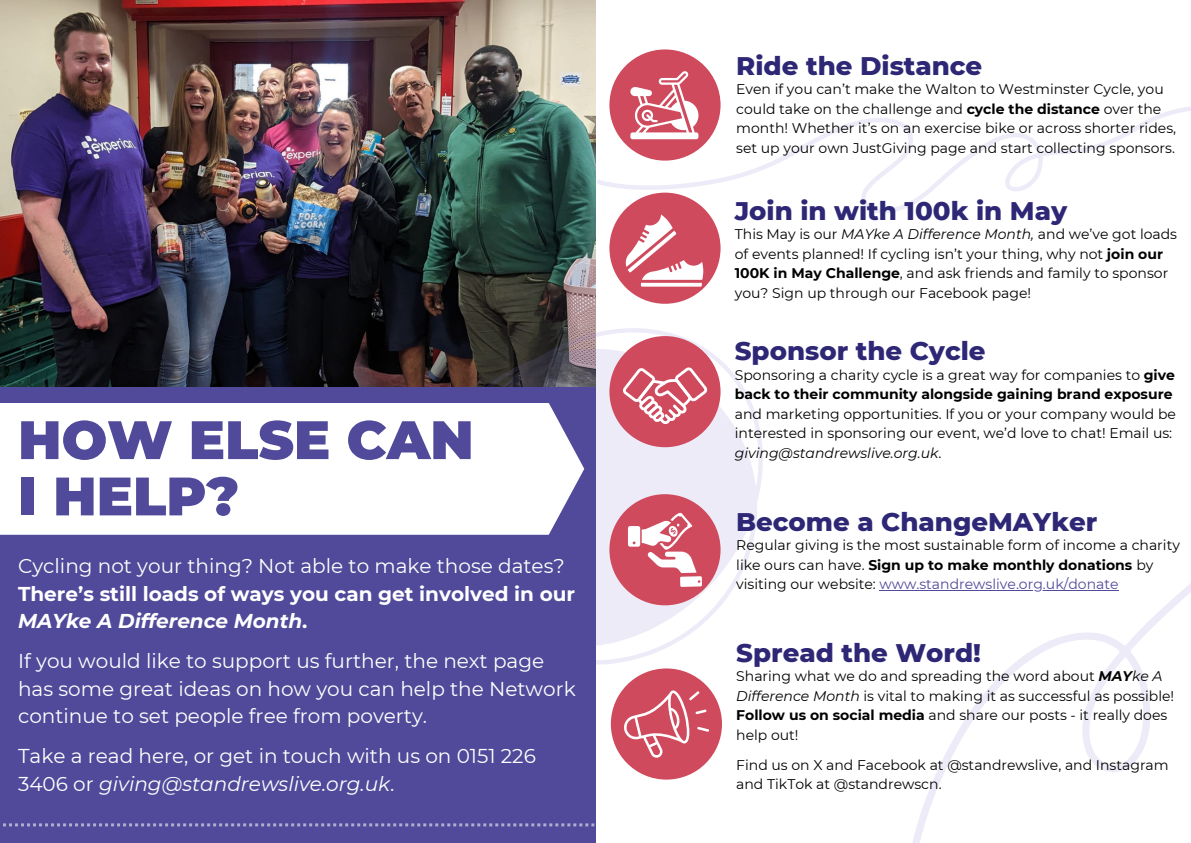
<style>
.page{position:relative;width:1191px;height:843px;background:#fff}
.page>*{position:absolute;margin:0;border:0;box-sizing:border-box;transform-origin:0 0}
.t1{font:900 54px/56.2px "Montserrat";color:#514a9a}
.t2{font:800 26px "Montserrat";color:#2e2776}
.t3{font:20px/27.8px "Montserrat";color:#fff}
.t4{font:700 20px/27.8px "Montserrat";color:#fff}
.t5{font:14px/19.5px "Montserrat";color:#000}
.t6{font:700 14px/19.5px "Montserrat";color:#000}
.s1{font-style:italic}
.s2{font-weight:700}
.s3{font-weight:400}
.s4{color:#514a9a}
.s5{font-weight:700;font-style:italic}
</style>
<div class="page">
<img style="left:0;top:0;width:595px;height:387px">
<svg style="left:428px;top:328px;width:334px;height:336px"></svg>
<div style="left:0;top:387px;width:595px;height:455px;background:#514a9a"></div>
<div style="left:0;top:403px;width:584px;height:131px;background:#fff"></div>
<div style="left:609px;top:336px;width:111px;height:111px;background:#cf4a5d;border-radius:50%"></div>
<svg style="left:623px;top:367px;width:84px;height:57px"></svg>
<svg style="left:879px;top:584px;width:311px;height:258px"></svg>
<div style="left:610px;top:668px;width:112px;height:111px;background:#cf4a5d;border-radius:50%"></div>
<svg style="left:624px;top:690px;width:85px;height:67px"></svg>
<svg style="left:597px;top:106px;width:593px;height:107px"></svg>
<div style="left:609px;top:49px;width:111px;height:111px;background:#cf4a5d;border-radius:50%"></div>
<svg style="left:630px;top:71px;width:68px;height:68px"></svg>
<div style="left:609px;top:192px;width:111px;height:112px;background:#cf4a5d;border-radius:50%"></div>
<svg style="left:625px;top:214px;width:78px;height:72px"></svg>
<div style="left:609px;top:494px;width:111px;height:111px;background:#cf4a5d;border-radius:50%"></div>
<hr style="left:879px;top:589px;width:239px;height:1px;background:#514a9a">
<svg style="left:628px;top:512px;width:74px;height:74px"></svg>
<svg style="left:3px;top:823px;width:593px;height:3px"></svg>
<h1 class="t1" style="left:18px;top:411px;width:457px">HOW ELSE CAN<br>I HELP?</h1>
<h3 class="t3" style="left:18px;top:551px;width:548px">Cycling not your thing? Not able to make those dates?</h3>
<h3 class="t4" style="left:18px;top:579px;width:558px">There’s still loads of ways you can get involved in our<br><span class="s1">MAYke A Difference Month</span>.</h3>
<h3 class="t3" style="left:18px;top:646px;width:559px">If you would like to support us further, the next page has some great ideas on how you can help the Network continue to set people free from poverty.</h3>
<h3 class="t3" style="left:18px;top:741px;width:519px">Take a read here, or get in touch with us on 0151 226<br>3406 or <span class="s1">giving@standrewslive.org.uk</span>.</h3>
<h2 class="t2" style="left:736px;top:50px;width:247px">Ride the Distance</h2>
<p class="t5" style="left:736px;top:79px;width:441px">Even if you can’t make the Walton to Westminster Cycle, you could take on the challenge and <span class="s2">cycle the distance</span> over the month! Whether it’s on an exercise bike or across shorter rides, set up your own JustGiving page and start collecting sponsors.</p>
<h2 class="t2" style="left:734px;top:194px;width:334px">Join in with 100k in May</h2>
<p class="t5" style="left:734px;top:224px;width:444px">This May is our <span class="s1">MAYke A Difference Month,</span> and we’ve got loads of events planned! If cycling isn’t your thing, why not <span class="s2">join our 100K in May Challenge</span>, and ask friends and family to sponsor you? Sign up through our Facebook page!</p>
<h2 class="t2" style="left:734px;top:335px;width:252px">Sponsor the Cycle</h2>
<p class="t6" style="left:734px;top:365px;width:441px"><span class="s3">Sponsoring a charity cycle is a great way for companies to</span> give back to their community alongside gaining brand exposure</p>
<p class="t5" style="left:734px;top:404px;width:442px">and marketing opportunities. If you or your company would be interested in sponsoring our event, we’d love to chat! Email us: <span class="s1">giving@standrewslive.org.uk</span>.</p>
<h2 class="t2" style="left:736px;top:505px;width:362px">Become a ChangeMAYker</h2>
<p class="t5" style="left:736px;top:535px;width:445px">Regular giving is the most sustainable form of income a charity like ours can have. <span class="s2">Sign up to make monthly donations</span> by visiting our website: <span class="s4">www.standrewslive.org.uk/donate</span></p>
<h2 class="t2" style="left:736px;top:636px;width:246px">Spread the Word!</h2>
<p class="t5" style="left:736px;top:666px;width:439px">Sharing what we do and spreading the word about <span class="s5">MAY</span><span class="s1">ke A Difference Month</span> is vital to making it as successful as possible!<br><span class="s2">Follow us on social media</span> and share our posts - it really does help out!</p>
<p class="t5" style="left:736px;top:754px;width:434px">Find us on X and Facebook at @standrewslive, and Instagram and TikTok at @standrewscn.</p>
</div>
